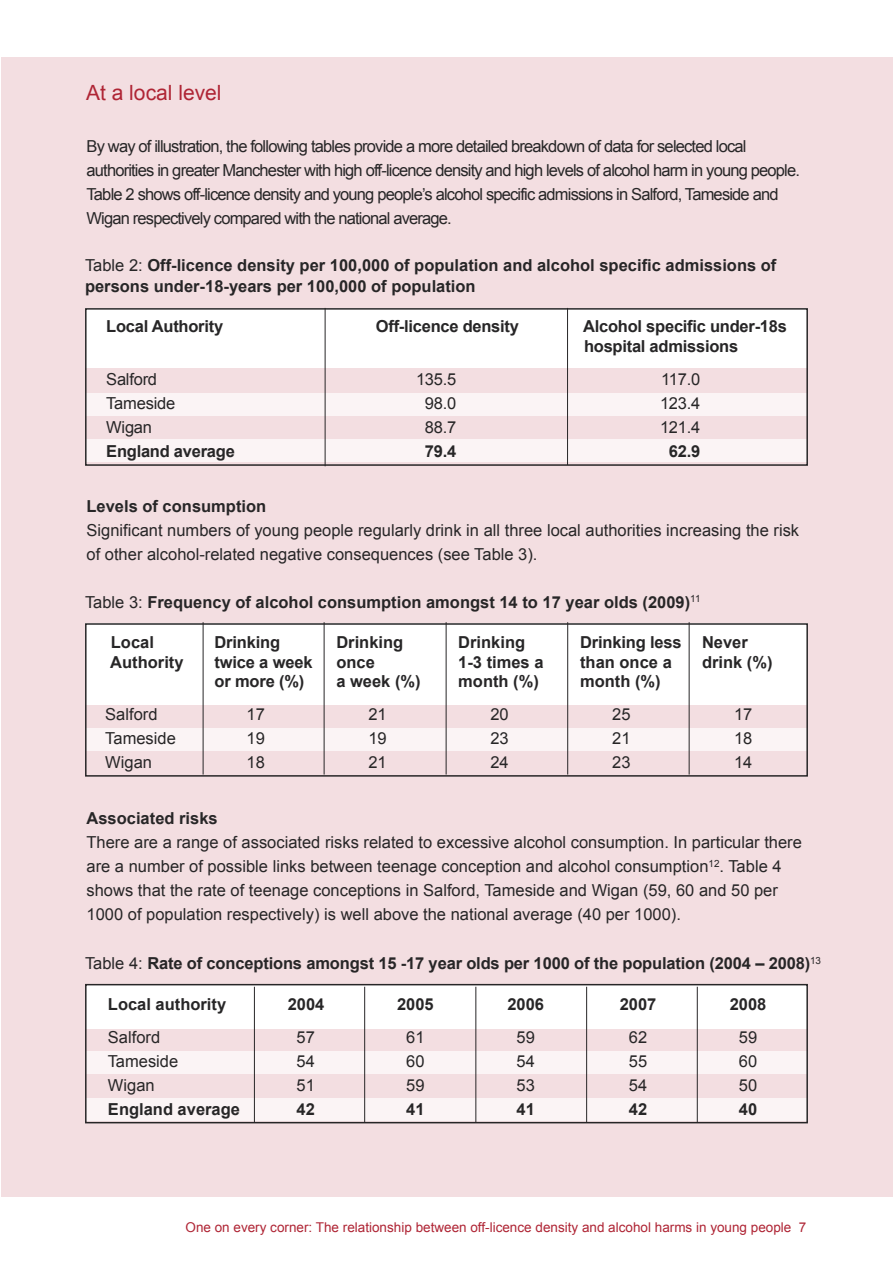
<style>
.page{position:relative;width:893px;height:1263px;background:#fff}
.page>*{position:absolute;margin:0;border:0;box-sizing:border-box;transform-origin:0 0}
.t1{font:21px "Arial";color:#af2535}
.t2{font:16.5px/24px "Arial";color:#272627;text-align:justify}
.t3{font:700 16.5px/19.5px "Arial";color:#272627}
.t4{font:16.5px/24px "Arial";letter-spacing:-.05em;color:#272627}
.t5{font:13.5px "Arial";color:#af2535}
.s1{font-weight:400}
</style>
<div class="page">
<div style="left:1px;top:57px;width:892px;height:1139px;background:#f3dee1"></div>
<div style="left:85px;top:439px;width:723px;height:23px;background:#fbf4f5"></div>
<div style="left:85px;top:393px;width:723px;height:23px;background:#fbf4f5"></div>
<div style="left:85px;top:308px;width:723px;height:59px;background:#fff"></div>
<div style="left:85px;top:308px;width:723px;height:158px;border:2px solid #272627"></div>
<hr style="left:325px;top:308px;width:1px;height:158px;background:#272627">
<hr style="left:567px;top:308px;width:1px;height:157px;background:#272627">
<div style="left:85px;top:729px;width:723px;height:22px;background:#fbf4f5"></div>
<div style="left:85px;top:623px;width:723px;height:82px;background:#fff"></div>
<div style="left:85px;top:623px;width:723px;height:154px;border:2px solid #272627"></div>
<hr style="left:324px;top:622px;width:1px;height:152px;background:#272627">
<hr style="left:203px;top:622px;width:1px;height:152px;background:#272627">
<hr style="left:567px;top:622px;width:1px;height:152px;background:#272627">
<hr style="left:446px;top:622px;width:1px;height:152px;background:#272627">
<hr style="left:689px;top:622px;width:1px;height:152px;background:#272627">
<div style="left:85px;top:1098px;width:723px;height:22px;background:#fbf4f5"></div>
<div style="left:85px;top:1051px;width:723px;height:23px;background:#fbf4f5"></div>
<div style="left:85px;top:986px;width:723px;height:43px;background:#fff"></div>
<div style="left:85px;top:984px;width:723px;height:139px;border:2px solid #272627"></div>
<hr style="left:364px;top:987px;width:1px;height:135px;background:#272627">
<hr style="left:254px;top:987px;width:1px;height:135px;background:#272627">
<hr style="left:586px;top:987px;width:1px;height:135px;background:#272627">
<hr style="left:475px;top:987px;width:1px;height:135px;background:#272627">
<hr style="left:697px;top:987px;width:1px;height:135px;background:#272627">
<p class="t1" style="left:86px;top:81px;width:137px">At a local level</p>
<p class="t4" style="left:87px;top:134px;width:715px">By way of illustration, the following tables provide a more detailed breakdown of data for selected local authorities in greater Manchester with high off-licence density and high levels of alcohol harm in young people.<br>Table 2 shows off-licence density and young people’s alcohol specific admissions in Salford, Tameside and Wigan respectively compared with the national average.</p>
<p class="t3" style="left:85px;top:255px;width:693px;line-height:21px"><span class="s1">Table 2:</span> Off-licence density per 100,000 of population and alcohol specific admissions of persons under-18-years per 100,000 of population</p>
<p class="t3" style="left:106px;top:317px;width:118px">Local Authority</p>
<p class="t3" style="left:376px;top:317px;width:145px">Off-licence density</p>
<p class="t3" style="left:583px;top:317px;width:205px">Alcohol specific under-18s hospital admissions</p>
<p class="t2" style="left:106px;top:367px;width:52px">Salford</p>
<p class="t2" style="left:416px;top:367px;width:42px">135.5</p>
<p class="t2" style="left:661px;top:367px;width:41px">117.0</p>
<p class="t2" style="left:106px;top:391px;width:70px">Tameside</p>
<p class="t2" style="left:425px;top:391px;width:33px">98.0</p>
<p class="t2" style="left:660px;top:391px;width:42px">123.4</p>
<p class="t2" style="left:106px;top:415px;width:47px">Wigan</p>
<p class="t2" style="left:425px;top:415px;width:33px">88.7</p>
<p class="t2" style="left:660px;top:415px;width:42px">121.4</p>
<p class="t3" style="left:106px;top:441px;width:130px">England average</p>
<p class="t3" style="left:425px;top:441px;width:33px">79.4</p>
<p class="t3" style="left:669px;top:441px;width:33px">62.9</p>
<p class="t3" style="left:87px;top:496px;width:181px">Levels of consumption</p>
<p class="t2" style="left:87px;top:518px;width:714px">Significant numbers of young people regularly drink in all three local authorities increasing the risk of other alcohol-related negative consequences (see Table 3).</p>
<p class="t3" style="left:85px;top:592px;width:617px"><span class="s1">Table 3:</span> Frequency of alcohol consumption amongst 14 to 17 year olds (2009)<sup>11</sup></p>
<p class="t3" style="left:110px;top:633px;width:75px">Local<br>Authority</p>
<p class="t2" style="left:105px;top:703px;width:72px;text-align:left">Salford<br>Tameside<br>Wigan</p>
<p class="t3" style="left:214px;top:633px;width:100px">Drinking twice a week or more (%)</p>
<p class="t2" style="left:247px;top:703px;width:20px">17<br>19<br>18</p>
<p class="t3" style="left:336px;top:633px;width:86px">Drinking once<br>a week (%)</p>
<p class="t2" style="left:368px;top:703px;width:20px">21<br>19<br>21</p>
<p class="t3" style="left:458px;top:633px;width:87px">Drinking<br>1-3 times a month (%)</p>
<p class="t2" style="left:490px;top:703px;width:20px">20<br>23<br>24</p>
<p class="t3" style="left:580px;top:633px;width:103px">Drinking less than once a month (%)</p>
<p class="t2" style="left:612px;top:703px;width:20px">25<br>21<br>23</p>
<p class="t3" style="left:702px;top:633px;width:72px">Never drink (%)</p>
<p class="t2" style="left:734px;top:703px;width:20px">17<br>18<br>14</p>
<p class="t3" style="left:87px;top:808px;width:133px">Associated risks</p>
<p class="t2" style="left:87px;top:830px;width:717px;text-align:left">There are a range of associated risks related to excessive alcohol consumption. In particular there are a number of possible links between teenage conception and alcohol consumption<sup>12</sup>. Table 4 shows that the rate of teenage conceptions in Salford, Tameside and Wigan (59, 60 and 50 per 1000 of population respectively) is well above the national average (40 per 1000).</p>
<p class="t3" style="left:85px;top:954px;width:737px"><span class="s1">Table 4:</span> Rate of conceptions amongst 15 -17 year olds per 1000 of the population (2004 – 2008)<sup>13</sup></p>
<p class="t3" style="left:108px;top:995px;width:120px">Local authority</p>
<p class="t3" style="left:288px;top:995px;width:38px">2004</p>
<p class="t3" style="left:397px;top:995px;width:38px">2005</p>
<p class="t3" style="left:507px;top:995px;width:38px">2006</p>
<p class="t3" style="left:620px;top:995px;width:38px">2007</p>
<p class="t3" style="left:730px;top:995px;width:38px">2008</p>
<p class="t2" style="left:108px;top:1025px;width:54px">Salford</p>
<p class="t2" style="left:297px;top:1025px;width:20px">57</p>
<p class="t2" style="left:406px;top:1025px;width:20px">61</p>
<p class="t2" style="left:516px;top:1025px;width:20px">59</p>
<p class="t2" style="left:629px;top:1025px;width:20px">62</p>
<p class="t2" style="left:739px;top:1025px;width:20px">59</p>
<p class="t2" style="left:108px;top:1049px;width:72px">Tameside</p>
<p class="t2" style="left:297px;top:1049px;width:20px">54</p>
<p class="t2" style="left:406px;top:1049px;width:20px">60</p>
<p class="t2" style="left:517px;top:1049px;width:20px">54</p>
<p class="t2" style="left:629px;top:1049px;width:20px">55</p>
<p class="t2" style="left:739px;top:1049px;width:20px">60</p>
<p class="t2" style="left:108px;top:1073px;width:48px">Wigan</p>
<p class="t2" style="left:297px;top:1073px;width:20px">51</p>
<p class="t2" style="left:406px;top:1073px;width:20px">59</p>
<p class="t2" style="left:517px;top:1073px;width:20px">53</p>
<p class="t2" style="left:629px;top:1073px;width:20px">54</p>
<p class="t2" style="left:739px;top:1073px;width:20px">50</p>
<p class="t3" style="left:108px;top:1100px;width:134px">England average</p>
<p class="t3" style="left:297px;top:1100px;width:20px">42</p>
<p class="t3" style="left:406px;top:1100px;width:20px">41</p>
<p class="t3" style="left:517px;top:1100px;width:20px">41</p>
<p class="t3" style="left:629px;top:1100px;width:20px">42</p>
<p class="t3" style="left:739px;top:1100px;width:20px">40</p>
<p class="t5" style="left:185px;top:1219px;width:622px">One on every corner: The relationship between off-licence density and alcohol harms in young people 7</p>
</div>
